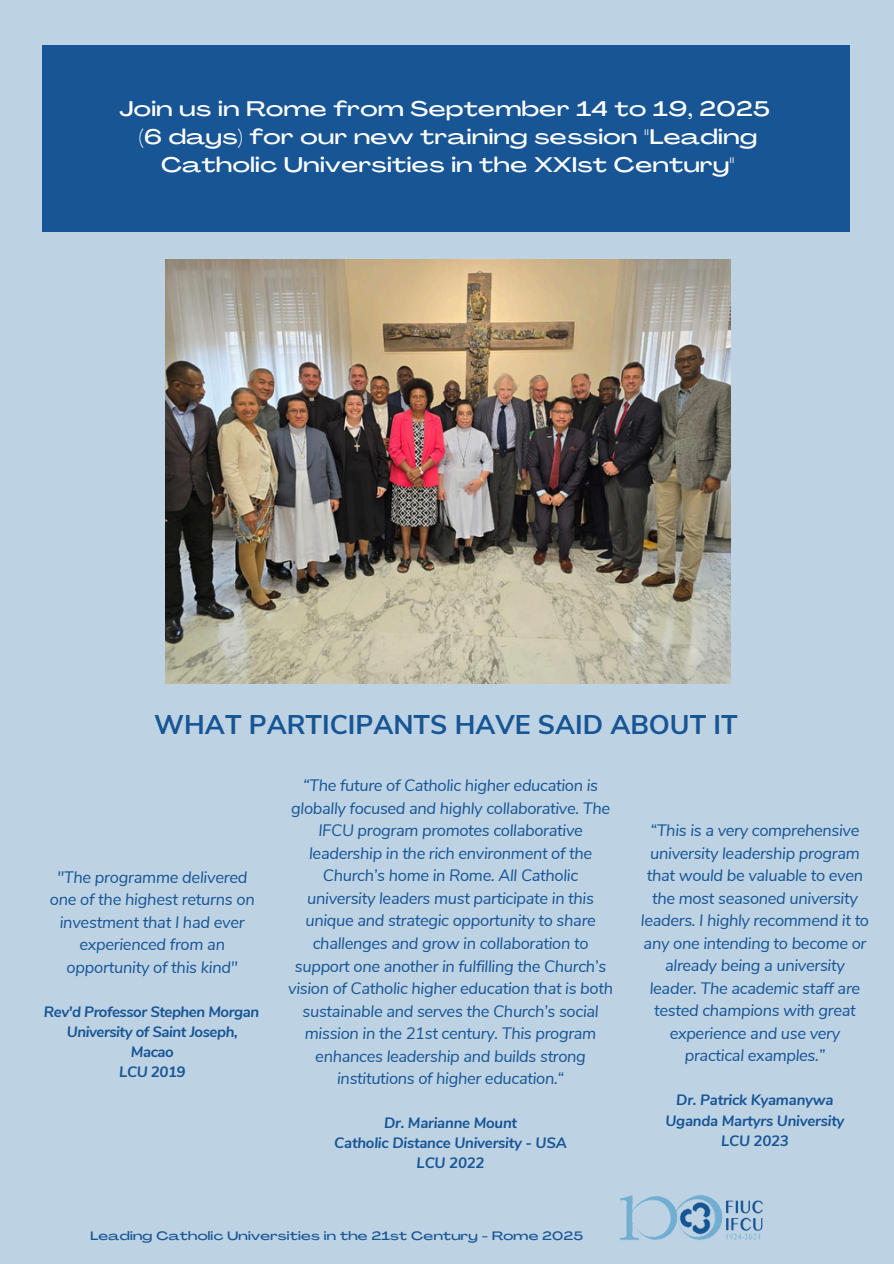
<style>
.page{position:relative;width:894px;height:1264px;background:#fff}
.page>*{position:absolute;margin:0;border:0;box-sizing:border-box;transform-origin:0 0}
.t1{font:700 27px "Nunito Sans";color:#175595}
.t2{font:500 20.85px/28.2px "Agrandir Grand";letter-spacing:.025em;color:#fffffe;text-align:center}
.t3{font:italic 16.5px/22.5px "Nunito Sans";letter-spacing:-.02em;color:#175595;text-align:center}
.t4{font:italic 700 15px/20.2px "Nunito Sans";letter-spacing:-.015em;color:#175595;text-align:center}
.t5{font:500 12px "Agrandir Grand";letter-spacing:.025em;color:#175595}
</style>
<div class="page">
<div style="left:0;top:0;width:893px;height:1263px;background:#bdd3e4"></div>
<div style="left:42px;top:46px;width:807px;height:186px;background:#175595"></div>
<img style="left:165px;top:259px;width:565px;height:424px">
<img style="left:619px;top:1195px;width:144px;height:45px">
<h2 class="t2" style="left:119px;top:96px;width:651px">Join us in Rome from September 14 to 19, 2025 (6 days) for our new training session "Leading<br>Catholic Universities in the XXIst Century"</h2>
<p class="t1" style="left:154px;top:706px;width:584px">WHAT PARTICIPANTS HAVE SAID ABOUT IT</p>
<h1 class="t3" style="left:50px;top:865px;width:206px">"The programme delivered one of the highest returns on investment that I had ever experienced from an opportunity of this kind"</h1>
<p class="t4" style="left:44px;top:1001px;width:217px">Rev'd Professor Stephen Morgan</p>
<p class="t4" style="left:67px;top:1021px;width:172px">University of Saint Joseph,<br>Macao</p>
<p class="t4" style="left:119px;top:1062px;width:68px">LCU 2019</p>
<p class="t3" style="left:288px;top:774px;width:326px">“The future of Catholic higher education is globally focused and highly collaborative. The IFCU program promotes collaborative leadership in the rich environment of the Church’s home in Rome. All Catholic university leaders must participate in this unique and strategic opportunity to share challenges and grow in collaboration to support one another in fulfilling the Church’s vision of Catholic higher education that is both sustainable and serves the Church’s social mission in the 21st century. This program enhances leadership and builds strong institutions of higher education.“</p>
<p class="t4" style="left:384px;top:1112px;width:134px">Dr. Marianne Mount</p>
<p class="t4" style="left:334px;top:1133px;width:234px">Catholic Distance University - USA</p>
<p class="t4" style="left:416px;top:1153px;width:69px">LCU 2022</p>
<p class="t5" style="left:90px;top:1230px;width:494px">Leading Catholic Universities in the 21st Century - Rome 2025</p>
<p class="t3" style="left:640px;top:819px;width:229px">“This is a very comprehensive university leadership program that would be valuable to even the most seasoned university leaders. I highly recommend it to any one intending to become or already being a university leader. The academic staff are tested champions with great experience and use very practical examples.”</p>
<p class="t4" style="left:676px;top:1090px;width:159px">Dr. Patrick Kyamanywa</p>
<p class="t4" style="left:665px;top:1110px;width:180px">Uganda Martyrs University</p>
<p class="t4" style="left:720px;top:1130px;width:69px">LCU 2023</p>
</div>
